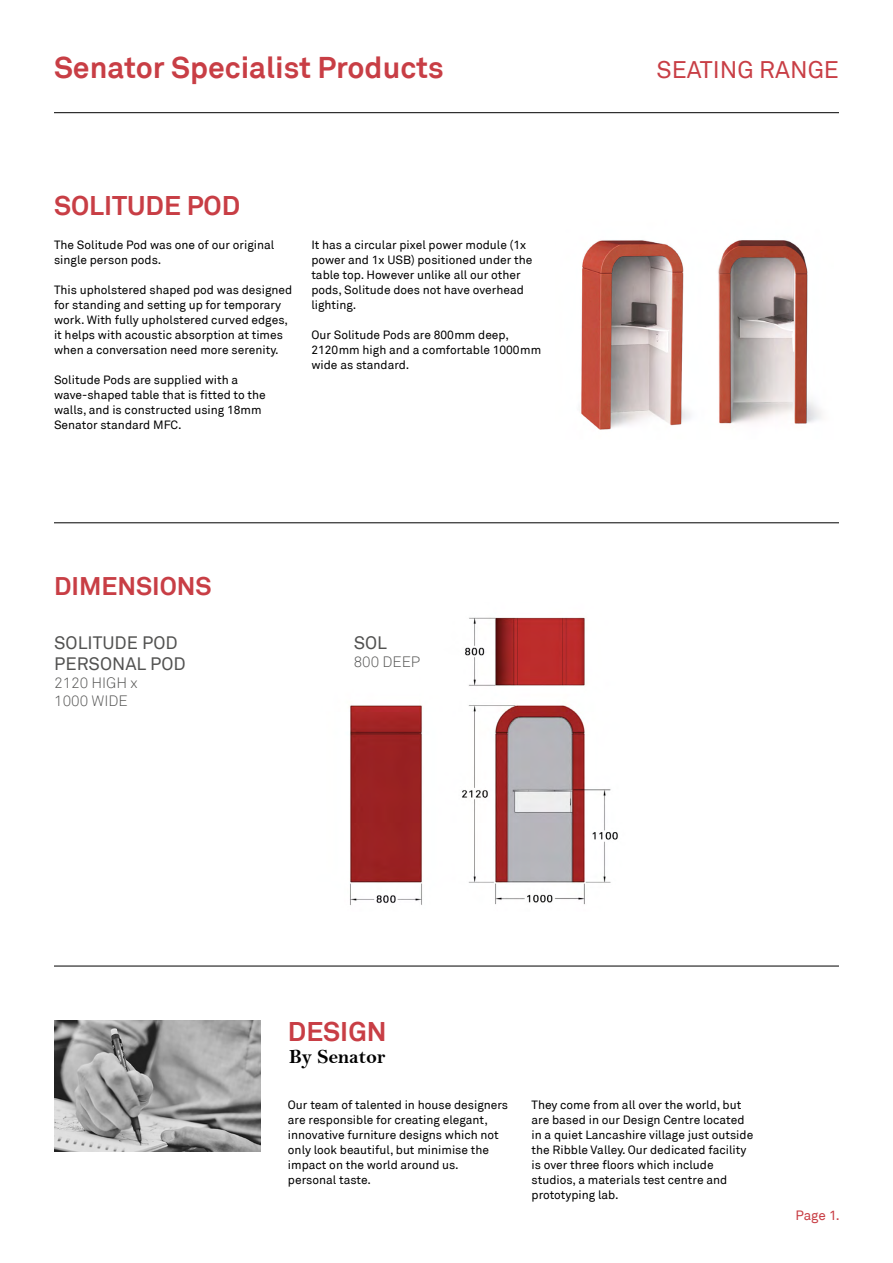
<style>
.page{position:relative;width:893px;height:1263px;background:#fff}
.page>*{position:absolute;margin:0;border:0;box-sizing:border-box;transform-origin:0 0}
.t1{font:700 30px "Akkurat";color:#c83e45}
.t2{font:700 27px "Akkurat";color:#c83e45}
.t3{font:700 25.5px "Akkurat";color:#c83e45}
.t4{font:24px "Akkurat";color:#c83e45}
.t5{font:20.25px "Bell MT Bold";color:#000}
.t6{font:18px/21.6px "Akkurat";color:#525251}
.t7{font:300 15px/18px "Akkurat";color:#525251}
.t8{font:13.5px "Akkurat";color:#c83e45}
.t9{font:12px/15px "Akkurat";color:#000}
</style>
<div class="page">
<img style="left:579px;top:240px;width:242px;height:190px">
<hr style="left:54px;top:522px;width:785px;height:1px;background:#000">
<hr style="left:54px;top:112px;width:785px;height:1px;background:#000">
<img style="left:349px;top:617px;width:269px;height:289px">
<hr style="left:54px;top:966px;width:785px;height:1px;background:#000">
<img style="left:54px;top:1020px;width:206px;height:131px">
<h1 class="t1" style="left:54px;top:48px;width:391px">Senator Specialist Products</h1>
<h3 class="t4" style="left:656px;top:56px;width:184px">SEATING RANGE</h3>
<h2 class="t2" style="left:54px;top:188px;width:188px">SOLITUDE POD</h2>
<p class="t9" style="left:54px;top:237px;width:222px">The Solitude Pod was one of our original single person pods.</p>
<p class="t9" style="left:54px;top:282px;width:240px">This upholstered shaped pod was designed for standing and setting up for temporary work. With fully upholstered curved edges, it helps with acoustic absorption at times when a conversation need more serenity.</p>
<p class="t9" style="left:54px;top:372px;width:213px">Solitude Pods are supplied with a wave-shaped table that is fitted to the walls, and is constructed using 18mm<br>Senator standard MFC.</p>
<p class="t9" style="left:311px;top:237px;width:223px">It has a circular pixel power module (1x power and 1x USB) positioned under the table top. However unlike all our other pods, Solitude does not have overhead lighting.</p>
<p class="t9" style="left:311px;top:327px;width:231px">Our Solitude Pods are 800mm deep,<br>2120mm high and a comfortable 1000mm wide as standard.</p>
<h3 class="t3" style="left:54px;top:570px;width:159px">DIMENSIONS</h3>
<h3 class="t6" style="left:54px;top:632px;width:133px">SOLITUDE POD<br>PERSONAL POD</h3>
<p class="t7" style="left:54px;top:674px;width:85px">2120 HIGH x<br>1000 WIDE</p>
<h3 class="t6" style="left:354px;top:632px;width:35px">SOL</h3>
<p class="t7" style="left:354px;top:653px;width:68px">800 DEEP</p>
<h2 class="t2" style="left:288px;top:1015px;width:100px">DESIGN</h2>
<h3 class="t5" style="left:289px;top:1044px;width:98px">By Senator</h3>
<p class="t9" style="left:288px;top:1098px;width:222px">Our team of talented in house designers are responsible for creating elegant, innovative furniture designs which not only look beautiful, but minimise the impact on the world around us. personal taste.</p>
<p class="t9" style="left:531px;top:1098px;width:223px">They come from all over the world, but are based in our Design Centre located in a quiet Lancashire village just outside the Ribble Valley. Our dedicated facility is over three floors which include studios, a materials test centre and prototyping lab.</p>
<p class="t8" style="left:795px;top:1207px;width:46px">Page 1.</p>
</div>
